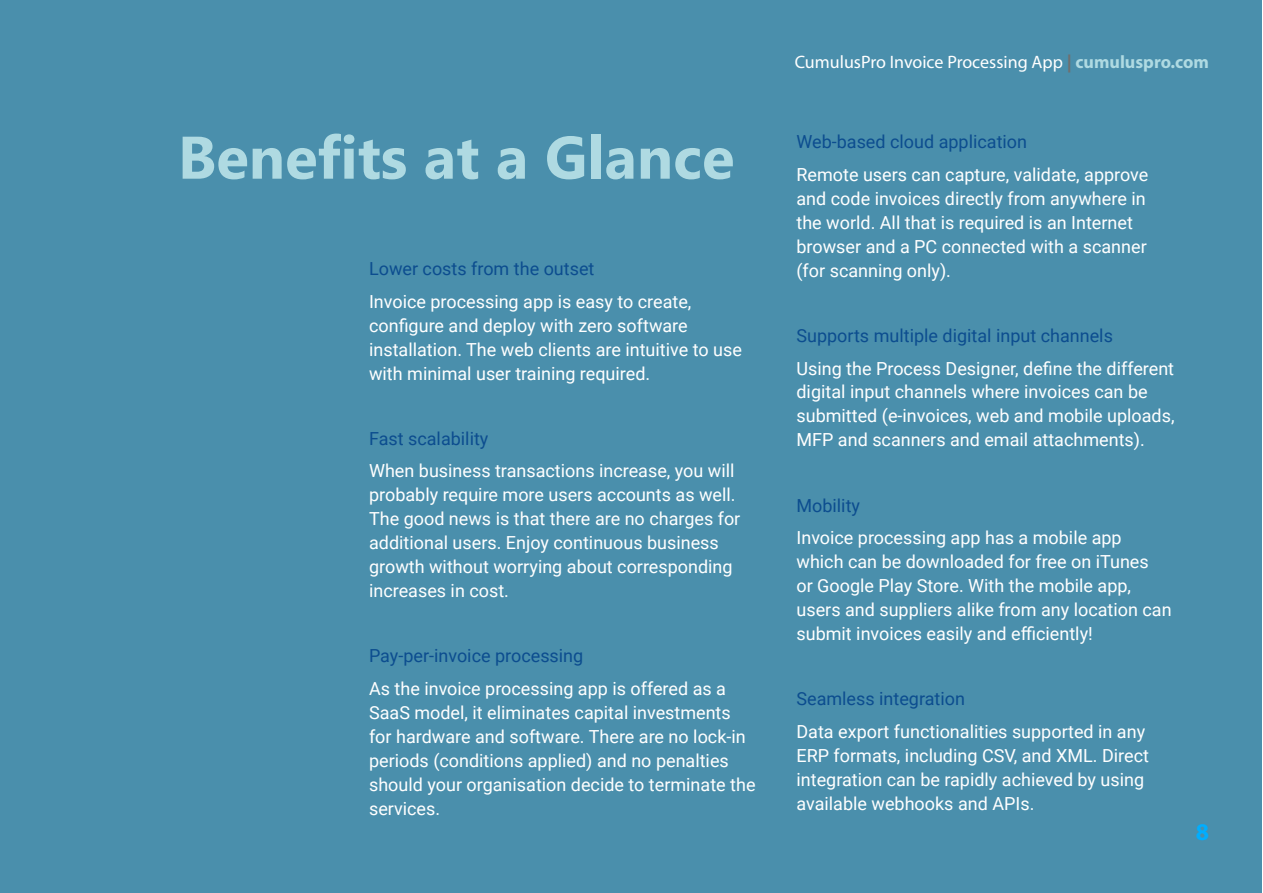
<style>
.page{position:relative;width:1263px;height:893px;background:#fff}
.page>*{position:absolute;margin:0;border:0;box-sizing:border-box;transform-origin:0 0}
.t1{font:700 60px "Myanmar Text";color:#afdae2}
.t2{font:700 24px "Myriad Pro";color:#00aeff}
.t3{font:18px/24px "Roboto";color:#fff}
.t4{font:18px "Roboto";color:#0c4d8f}
.t5{font:18px "Myriad Pro";color:#fff}
.s1{font-weight:700;color:#706f6f}
.s2{font-weight:700;color:#afdae2}
</style>
<div class="page">
<div style="left:1px;top:0;width:1261px;height:892px;background:#4a8fac"></div>
<h1 class="t1" style="left:178px;top:123px;width:558px">Benefits at a Glance</h1>
<p class="t4" style="left:369px;top:256px;width:227px">Lower costs from the outset</p>
<p class="t3" style="left:369px;top:288px;width:374px">Invoice processing app is easy to create, configure and deploy with zero software installation. The web clients are intuitive to use with minimal user training required.</p>
<p class="t4" style="left:369px;top:425px;width:121px">Fast scalability</p>
<p class="t3" style="left:369px;top:458px;width:373px">When business transactions increase, you will probably require more users accounts as well.<br>The good news is that there are no charges for additional users. Enjoy continuous business growth without worrying about corresponding increases in cost.</p>
<p class="t4" style="left:369px;top:643px;width:216px">Pay-per-invoice processing</p>
<p class="t3" style="left:369px;top:675px;width:388px">As the invoice processing app is offered as a SaaS model, it eliminates capital investments for hardware and software. There are no lock-in periods (conditions applied) and no penalties should your organisation decide to terminate the services.</p>
<p class="t5" style="left:795px;top:50px;width:416px">CumulusPro Invoice Processing App <span class="s1">|</span> <span class="s2">cumuluspro.com</span></p>
<p class="t4" style="left:796px;top:129px;width:232px">Web-based cloud application</p>
<p class="t3" style="left:796px;top:162px;width:353px">Remote users can capture, validate, approve and code invoices directly from anywhere in the world. All that is required is an Internet browser and a PC connected with a scanner (for scanning only).</p>
<p class="t4" style="left:796px;top:323px;width:318px">Supports multiple digital input channels</p>
<p class="t3" style="left:796px;top:355px;width:380px">Using the Process Designer, define the different digital input channels where invoices can be submitted (e-invoices, web and mobile uploads, MFP and scanners and email attachments).</p>
<p class="t4" style="left:796px;top:492px;width:65px">Mobility</p>
<p class="t3" style="left:796px;top:525px;width:377px">Invoice processing app has a mobile app which can be downloaded for free on iTunes<br>or Google Play Store. With the mobile app, users and suppliers alike from any location can submit invoices easily and efficiently!</p>
<p class="t4" style="left:796px;top:686px;width:170px">Seamless integration</p>
<p class="t3" style="left:796px;top:718px;width:354px">Data export functionalities supported in any ERP formats, including CSV, and XML. Direct integration can be rapidly achieved by using available webhooks and APIs.</p>
<h2 class="t2" style="left:1196px;top:816px;width:15px">8</h2>
</div>
